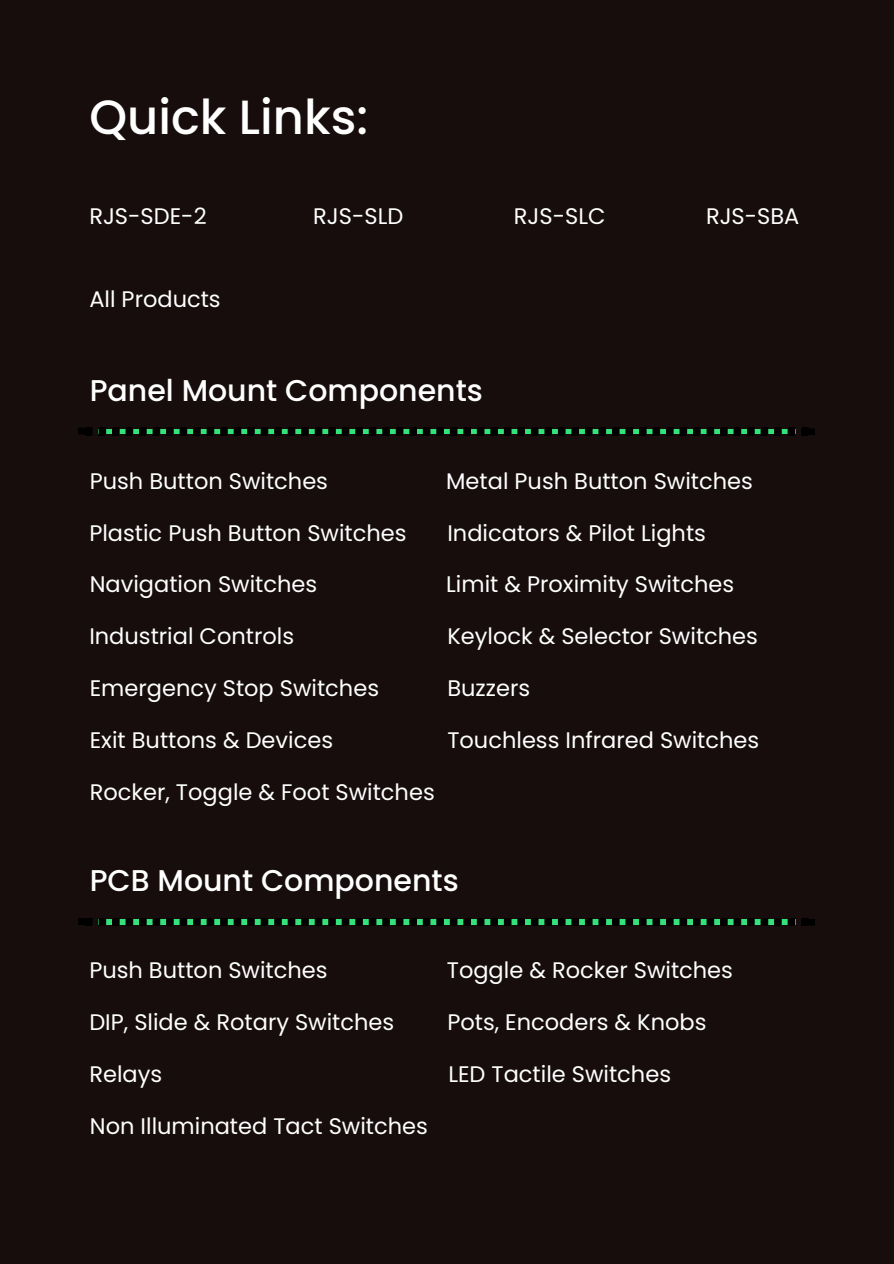
<style>
.page{position:relative;width:894px;height:1264px;background:#fff}
.page>*{position:absolute;margin:0;border:0;box-sizing:border-box;transform-origin:0 0}
.t1{font:500 48px "Poppins";color:#fff}
.t2{font:500 30px "Poppins";color:#fff}
.t3{font:22.5px "Poppins";color:#fff}
</style>
<div class="page">
<div style="left:0;top:0;width:893px;height:1263px;background:#160d0c"></div>
<svg style="left:79px;top:428px;width:735px;height:7px"></svg>
<svg style="left:79px;top:918px;width:735px;height:7px;background:#134f2b"></svg>
<h1 class="t1" style="left:89px;top:84px;width:280px">Quick Links:</h1>
<p class="t3" style="left:89px;top:200px;width:119px">RJS-SDE-2</p>
<p class="t3" style="left:313px;top:200px;width:92px">RJS-SLD</p>
<p class="t3" style="left:514px;top:200px;width:93px">RJS-SLC</p>
<p class="t3" style="left:705px;top:200px;width:95px">RJS-SBA</p>
<p class="t3" style="left:89px;top:283px;width:133px">All Products</p>
<h3 class="t2" style="left:90px;top:369px;width:394px">Panel Mount Components</h3>
<h3 class="t3" style="left:90px;top:465px;width:240px">Push Button Switches</h3>
<h3 class="t3" style="left:446px;top:465px;width:308px">Metal Push Button Switches</h3>
<h3 class="t3" style="left:89px;top:517px;width:319px">Plastic Push Button Switches</h3>
<p class="t3" style="left:447px;top:517px;width:260px">Indicators &amp; Pilot Lights</p>
<h2 class="t3" style="left:90px;top:569px;width:229px">Navigation Switches</h2>
<p class="t3" style="left:446px;top:569px;width:289px">Limit &amp; Proximity Switches</p>
<p class="t3" style="left:89px;top:620px;width:206px">Industrial Controls</p>
<p class="t3" style="left:447px;top:620px;width:312px">Keylock &amp; Selector Switches</p>
<p class="t3" style="left:90px;top:672px;width:291px">Emergency Stop Switches</p>
<p class="t3" style="left:447px;top:672px;width:84px">Buzzers</p>
<p class="t3" style="left:90px;top:724px;width:245px">Exit Buttons &amp; Devices</p>
<p class="t3" style="left:447px;top:724px;width:313px">Touchless Infrared Switches</p>
<p class="t3" style="left:90px;top:776px;width:346px">Rocker, Toggle &amp; Foot Switches</p>
<p class="t2" style="left:90px;top:859px;width:370px">PCB Mount Components</p>
<p class="t3" style="left:89px;top:954px;width:240px">Push Button Switches</p>
<h2 class="t3" style="left:446px;top:954px;width:287px">Toggle &amp; Rocker Switches</h2>
<p class="t3" style="left:89px;top:1006px;width:306px">DIP, Slide &amp; Rotary Switches</p>
<p class="t3" style="left:447px;top:1006px;width:260px">Pots, Encoders &amp; Knobs</p>
<p class="t3" style="left:89px;top:1058px;width:74px">Relays</p>
<p class="t3" style="left:448px;top:1058px;width:224px">LED Tactile Switches</p>
<p class="t3" style="left:90px;top:1110px;width:339px">Non Illuminated Tact Switches</p>
</div>
